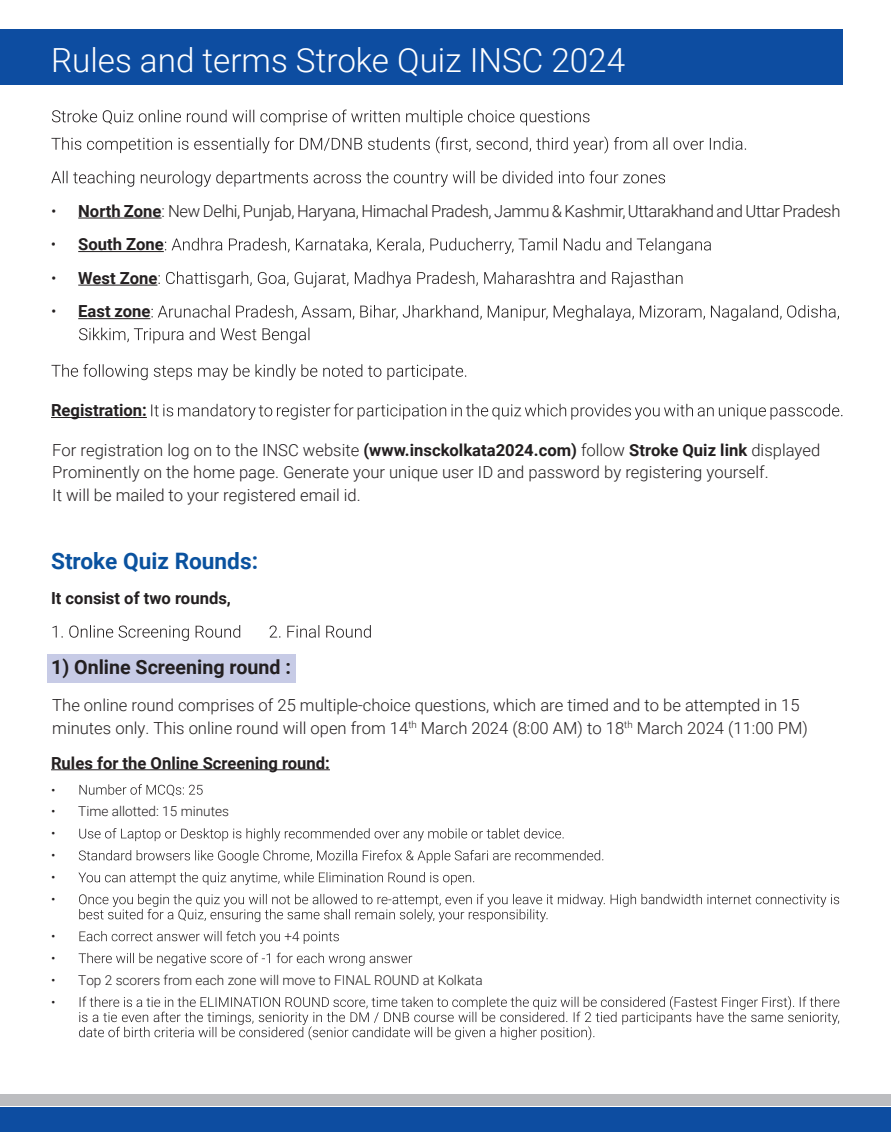
<style>
.page{position:relative;width:891px;height:1134px;background:#fff}
.page>*{position:absolute;margin:0;border:0;box-sizing:border-box;transform-origin:0 0}
.t1{font:300 33.3px "Roboto";color:#fff}
.t2{font:700 22.65px "Roboto";color:#0a529f}
.t3{font:700 19.65px "Roboto";color:#231f20}
.t4{font:300 16.65px/22.6px "Roboto";color:#231f20}
.t5{font:700 16.65px "Roboto";color:#231f20}
.t6{font:300 16.65px "Roboto";letter-spacing:-.02em;color:#231f20}
.t7{font:300 13.65px/21.9px "Roboto";color:#231f20;text-align:justify}
.s1{font-weight:700}
.s2{font-weight:300}
</style>
<div class="page">
<div style="left:0;top:1094px;width:891px;height:11px;background:#bcbdc0"></div>
<div style="left:0;top:1107px;width:891px;height:24px;background:#0d4da1"></div>
<div style="left:0;top:30px;width:842px;height:55px;background:#0d4da1"></div>
<hr style="left:78px;top:218px;width:84px;height:1px;background:#231f20">
<hr style="left:78px;top:251px;width:86px;height:1px;background:#231f20">
<hr style="left:78px;top:285px;width:79px;height:1px;background:#231f20">
<hr style="left:78px;top:318px;width:72px;height:1px;background:#231f20">
<hr style="left:51px;top:417px;width:96px;height:1px;background:#231f20">
<div style="left:47px;top:655px;width:248px;height:28px;background:#c7cbe6"></div>
<hr style="left:51px;top:769px;width:279px;height:1px;background:#231f20">
<svg style="left:52px;top:110px;width:538px;height:16px"></svg>
<svg style="left:51px;top:136px;width:695px;height:18px"></svg>
<svg style="left:51px;top:171px;width:614px;height:16px"></svg>
<svg style="left:165px;top:238px;width:546px;height:16px"></svg>
<svg style="left:158px;top:271px;width:525px;height:16px"></svg>
<svg style="left:151px;top:305px;width:688px;height:16px"></svg>
<svg style="left:79px;top:328px;width:230px;height:16px"></svg>
<svg style="left:51px;top:364px;width:415px;height:16px"></svg>
<svg style="left:53px;top:625px;width:187px;height:16px"></svg>
<svg style="left:270px;top:625px;width:101px;height:13px"></svg>
<svg style="left:79px;top:784px;width:124px;height:12px"></svg>
<svg style="left:79px;top:828px;width:485px;height:13px"></svg>
<svg style="left:79px;top:850px;width:524px;height:13px"></svg>
<svg style="left:78px;top:872px;width:396px;height:13px"></svg>
<svg style="left:79px;top:894px;width:760px;height:28px"></svg>
<svg style="left:79px;top:931px;width:260px;height:13px"></svg>
<svg style="left:79px;top:953px;width:333px;height:13px"></svg>
<svg style="left:79px;top:996px;width:760px;height:44px"></svg>
<svg style="left:151px;top:404px;width:691px;height:16px"></svg>
<h1 class="t1" style="left:51px;top:36px;width:576px">Rules and terms Stroke Quiz INSC 2024</h1>
<p class="t6" style="left:51px;top:199px;width:791px">• <span class="s1">North Zone</span>: New Delhi, Punjab, Haryana, Himachal Pradesh, Jammu &amp; Kashmir, Uttarakhand and Uttar Pradesh</p>
<p class="t5" style="left:51px;top:233px;width:114px"><span class="s2">•</span> South Zone</p>
<p class="t5" style="left:51px;top:266px;width:108px"><span class="s2">•</span> West Zone</p>
<p class="t5" style="left:51px;top:300px;width:101px"><span class="s2">•</span> East zone</p>
<p class="t5" style="left:51px;top:399px;width:97px">Registration:</p>
<p class="t4" style="left:52px;top:438px;width:770px">For registration log on to the INSC website <span class="s1">(www.insckolkata2024.com)</span> follow <span class="s1">Stroke Quiz link</span> displayed<br>Prominently on the home page. Generate your unique user ID and password by registering yourself.<br>It will be mailed to your registered email id.</p>
<h2 class="t2" style="left:51px;top:545px;width:209px">Stroke Quiz Rounds:</h2>
<p class="t5" style="left:51px;top:586px;width:181px">It consist of two rounds,</p>
<p class="t3" style="left:51px;top:653px;width:241px">1) Online Screening round :</p>
<p class="t4" style="left:52px;top:693px;width:757px">The online round comprises of 25 multiple-choice questions, which are timed and to be attempted in 15 minutes only. This online round will open from 14<sup>th</sup> March 2024 (8:00 AM) to 18<sup>th</sup> March 2024 (11:00 PM)</p>
<p class="t5" style="left:51px;top:751px;width:280px">Rules for the Online Screening round:</p>
<p class="t7" style="left:51px;top:778px;width:6px">•</p>
<p class="t7" style="left:51px;top:800px;width:179px">• Time allotted: 15 minutes</p>
<p class="t7" style="left:51px;top:822px;width:6px">• • • •</p>
<p class="t7" style="left:51px;top:925px;width:6px">• • • •</p>
<p class="t7" style="left:78px;top:969px;width:406px">Top 2 scorers from each zone will move to FINAL ROUND at Kolkata</p>
</div>
